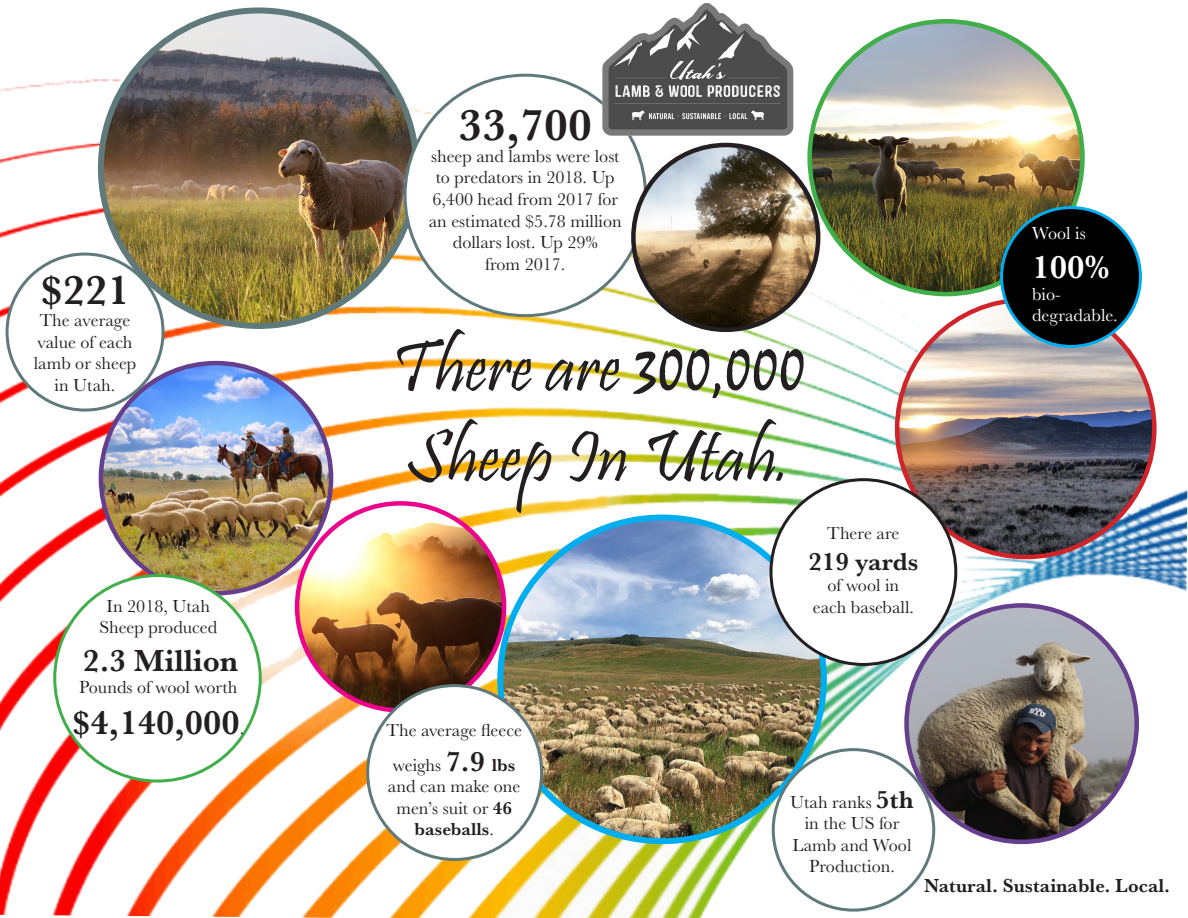
<style>
.page{position:relative;width:1188px;height:918px;background:#fff}
.page>*{position:absolute;margin:0;border:0;box-sizing:border-box;transform-origin:0 0}
.t1{font:75px/90px "Pristina";color:#231f20}
.t2{font:700 45px "Baskerville URW";color:#231f20}
.t3{font:700 42px "Baskerville URW";color:#231f20}
.t4{font:700 34.5px "Baskerville URW";color:#231f20}
.t5{font:700 33px "Baskerville URW";color:#fff}
.t6{font:700 31.5px "Baskerville URW";color:#231f20}
.t7{font:700 25.5px "Baskerville URW";color:#231f20}
.t8{font:700 19.5px "Baskerville URW";color:#231f20}
.t9{font:18px/21.6px "Baskerville URW";color:#231f20;text-align:center}
.t10{font:18px "Baskerville URW";color:#fff}
.s1{font-weight:400;font-size:18px}
.s2{font-family:"Mistral";font-size:60px}
.s3{font-weight:700;font-size:28.5px}
.s4{font-weight:700}
.s5{font-weight:700;font-size:25.5px}
</style>
<div class="page">
<img style="left:0;top:63px;width:1188px;height:855px">
<img style="left:101px;top:10px;width:315px;height:316px;border-radius:158px">
<img style="left:101px;top:363px;width:230px;height:230px;border-radius:115px">
<img style="left:907px;top:605px;width:230px;height:237px">
<img style="left:297px;top:503px;width:207px;height:207px;border-radius:104px">
<img style="left:810px;top:21px;width:272px;height:273px;border-radius:136px">
<img style="left:500px;top:518px;width:324px;height:323px;border-radius:162px">
<img style="left:897px;top:300px;width:257px;height:257px;border-radius:129px">
<div style="left:55px;top:576px;width:205px;height:205px;background:#fff;border-radius:50%"></div>
<div style="left:1002px;top:208px;width:138px;height:138px;background:#000;border-radius:50%"></div>
<div style="left:1000px;top:206px;width:142px;height:142px;border:3px solid #00aeef;border-radius:50%"></div>
<div style="left:771px;top:480px;width:185px;height:184px;background:#fff;border-radius:50%"></div>
<div style="left:405px;top:75px;width:240px;height:241px;background:#fff;border-radius:50%"></div>
<div style="left:7px;top:254px;width:156px;height:156px;background:#fff;border-radius:50%"></div>
<div style="left:6px;top:253px;width:159px;height:159px;border:3px solid #60797a;border-radius:50%"></div>
<div style="left:368px;top:686px;width:174px;height:173px;background:#fff;border-radius:50%"></div>
<img style="left:633px;top:145px;width:185px;height:185px;border-radius:92px">
<div style="left:631px;top:143px;width:189px;height:189px;border:4px solid #231f20;border-radius:50%"></div>
<div style="left:773px;top:750px;width:161px;height:160px;background:#fff;border-radius:50%"></div>
<div style="left:772px;top:748px;width:163px;height:164px;border:3px solid #60797a;border-radius:50%"></div>
<img style="left:592px;top:3px;width:211px;height:139px">
<p class="t3" style="left:40px;top:260px;width:91px">$221</p>
<p class="t9" style="left:34px;top:309px;width:104px">The average value of each lamb or sheep in Utah.</p>
<p class="t9" style="left:99px;top:595px;width:119px">In 2018, Utah<br>Sheep produced</p>
<p class="t6" style="left:83px;top:638px;width:157px">2.3 Million</p>
<p class="t9" style="left:79px;top:676px;width:160px">Pounds of wool worth</p>
<p class="t4" style="left:72px;top:698px;width:174px">$4,140,000<span class="s1">.</span></p>
<p class="t2" style="left:459px;top:93px;width:135px">33,700</p>
<p class="t9" style="left:429px;top:145px;width:194px">sheep and lambs were lost to predators in 2018. Up<br>6,400 head from 2017 for an estimated $5.78 million dollars lost. Up 29%<br>from 2017.</p>
<p class="t1" style="left:391px;top:329px;width:416px">There are <span class="s2">300,000<br></span>Sheep In Utah.</p>
<p class="t9" style="left:387px;top:713px;width:137px;line-height:34.2px">The average fleece weighs <span class="s3">7.9</span> <span class="s4">lbs</span></p>
<p class="t9" style="left:388px;top:775px;width:134px">and can make one men’s suit or <span class="s4">46 baseballs</span>.</p>
<p class="t9" style="left:827px;top:522px;width:74px">There are</p>
<p class="t7" style="left:808px;top:543px;width:112px">219 yards</p>
<p class="t9" style="left:813px;top:574px;width:103px">of wool in each baseball.</p>
<p class="t9" style="left:790px;top:790px;width:125px">Utah ranks <span class="s5">5th </span>in the US for<br>Lamb and Wool<br>Production.</p>
<p class="t10" style="left:1032px;top:220px;width:55px">Wool is</p>
<p class="t5" style="left:1032px;top:244px;width:79px">100%</p>
<p class="t10" style="left:1032px;top:282px;width:30px">bio-</p>
<p class="t10" style="left:1032px;top:303px;width:87px">degradable.</p>
<p class="t8" style="left:924px;top:872px;width:248px">Natural. Sustainable. Local.</p>
</div>
